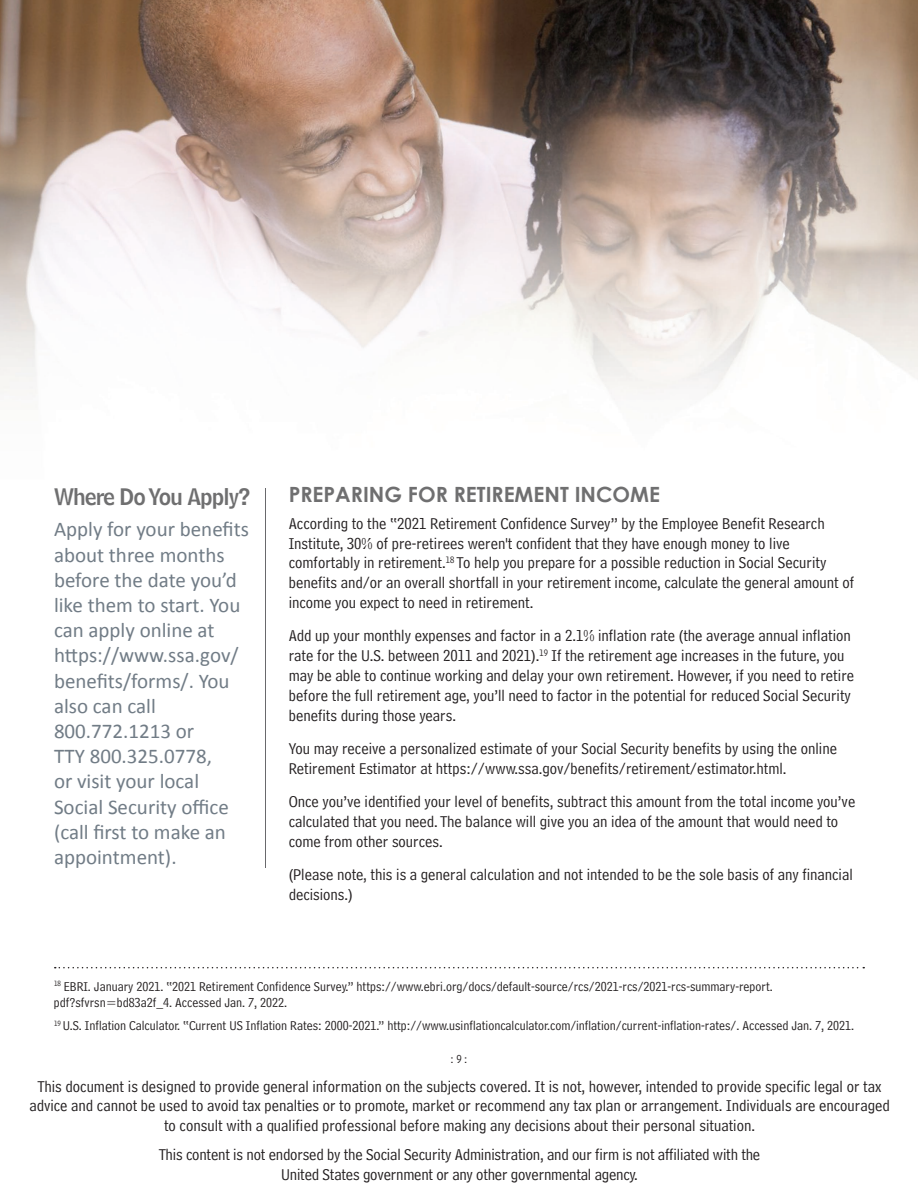
<style>
.page{position:relative;width:918px;height:1188px;background:#fff}
.page>*{position:absolute;margin:0;border:0;box-sizing:border-box;transform-origin:0 0}
.t1{font:22.5px "Bell Centennial Std Name Num";letter-spacing:-.04em;color:#6f6f70}
.t2{font:21px/25.2px "Calibri";color:#717c86}
.t3{font:700 21px "Century Gothic";color:#6f6f70}
.t4{font:16.5px/19.8px "Bell Centennial Std Address";color:#231f20}
.t5{font:13.5px/16.2px "Bell Centennial Std Address";color:#231f20}
.t6{font:12px "Bell Centennial Std Address";color:#231f20}
</style>
<div class="page">
<img style="left:0;top:0;width:918px;height:969px">
<svg style="left:55px;top:967px;width:809px;height:1px"></svg>
<hr style="left:266px;top:488px;width:1px;height:379px;background:#69696c">
<h1 class="t1" style="left:54px;top:482px;width:198px">Where Do You Apply?</h1>
<p class="t2" style="left:54px;top:517px;width:196px">Apply for your benefits about three months before the date you’d like them to start. You can apply online at https://www.ssa.gov/ benefits/forms/. You also can call<br>800.772.1213 or<br>TTY 800.325.0778,<br>or visit your local<br>Social Security office (call first to make an appointment).</p>
<p class="t3" style="left:289px;top:479px;width:373px">PREPARING FOR RETIREMENT INCOME</p>
<p class="t4" style="left:289px;top:513px;width:567px">According to the “2021 Retirement Confidence Survey” by the Employee Benefit Research Institute, 30% of pre-retirees weren't confident that they have enough money to live comfortably in retirement.<sup>18</sup> To help you prepare for a possible reduction in Social Security benefits and/or an overall shortfall in your retirement income, calculate the general amount of income you expect to need in retirement.</p>
<p class="t4" style="left:289px;top:626px;width:567px">Add up your monthly expenses and factor in a 2.1% inflation rate (the average annual inflation rate for the U.S. between 2011 and 2021).<sup>19</sup> If the retirement age increases in the future, you may be able to continue working and delay your own retirement. However, if you need to retire before the full retirement age, you’ll need to factor in the potential for reduced Social Security benefits during those years.</p>
<p class="t4" style="left:289px;top:738px;width:550px">You may receive a personalized estimate of your Social Security benefits by using the online<br>Retirement Estimator at https://www.ssa.gov/benefits/retirement/estimator.html.</p>
<p class="t4" style="left:289px;top:792px;width:568px">Once you’ve identified your level of benefits, subtract this amount from the total income you’ve calculated that you need. The balance will give you an idea of the amount that would need to come from other sources.</p>
<p class="t4" style="left:289px;top:864px;width:566px">(Please note, this is a general calculation and not intended to be the sole basis of any financial decisions.)</p>
<p class="t5" style="left:54px;top:978px;width:720px"><sup>18</sup> EBRI. January 2021. “2021 Retirement Confidence Survey.” https://www.ebri.org/docs/default-source/rcs/2021-rcs/2021-rcs-summary-report. pdf?sfvrsn=bd83a2f_4. Accessed Jan. 7, 2022.</p>
<p class="t5" style="left:54px;top:1018px;width:802px"><sup>19</sup> U.S. Inflation Calculator. “Current US Inflation Rates: 2000-2021.” http://www.usinflationcalculator.com/inflation/current-inflation-rates/. Accessed Jan. 7, 2021.</p>
<p class="t6" style="left:451px;top:1052px;width:18px">: 9 :</p>
<p class="t4" style="left:29px;top:1076px;width:862px;text-align:center">This document is designed to provide general information on the subjects covered. It is not, however, intended to provide specific legal or tax advice and cannot be used to avoid tax penalties or to promote, market or recommend any tax plan or arrangement. Individuals are encouraged to consult with a qualified professional before making any decisions about their personal situation.</p>
<p class="t4" style="left:159px;top:1145px;width:603px;text-align:center">This content is not endorsed by the Social Security Administration, and our firm is not affiliated with the<br>United States government or any other governmental agency.</p>
</div>
